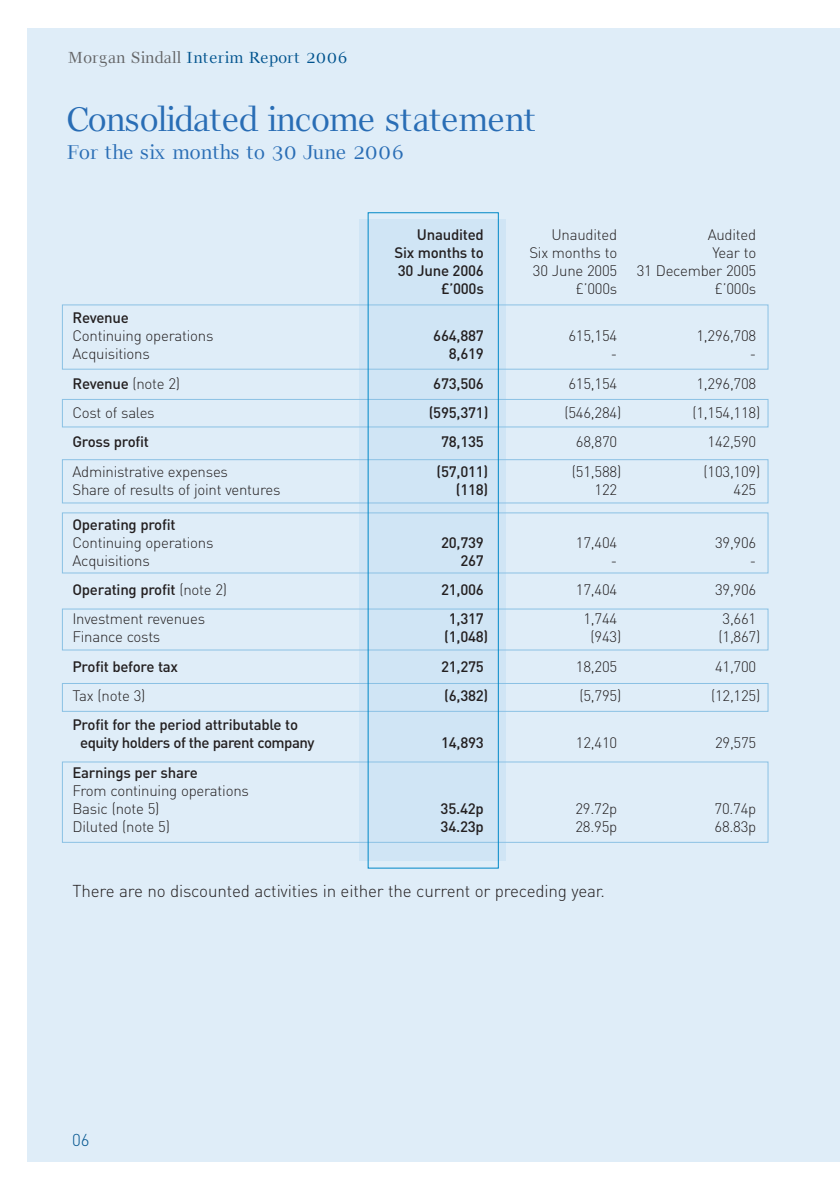
<style>
.page{position:relative;width:840px;height:1189px;background:#fff}
.page>*{position:absolute;margin:0;border:0;box-sizing:border-box;transform-origin:0 0}
.t1{font:34px "Interviewer Regularly";letter-spacing:-.035em;color:#296db5}
.t2{font:20px "Interviewer Regularly";letter-spacing:-.015em;color:#296db5}
.t3{font:300 17px "DIN";letter-spacing:-.01em;color:#231f20}
.t4{font:300 17px "DIN";color:#00538e}
.t5{font:16px "Interviewer Regularly";color:#00538e}
.t6{font:300 15px/18px "DIN";letter-spacing:-.015em;color:#231f20}
.t7{font:500 15px/18px "DIN";letter-spacing:-.015em;color:#231f20}
.s1{color:#636466}
.s2{font-weight:300}
</style>
<div class="page">
<div style="left:28px;top:28px;width:811px;height:1133px;background:#dfedf8"></div>
<div style="left:359px;top:220px;width:147px;height:641px;background:#d0e5f5"></div>
<svg style="left:62px;top:304px;width:706px;height:539px"></svg>
<p class="t5" style="left:68px;top:50px;width:280px"><span class="s1">Morgan Sindall</span> Interim Report 2006</p>
<h1 class="t1" style="left:67px;top:104px;width:472px">Consolidated income statement</h1>
<h2 class="t2" style="left:67px;top:143px;width:338px">For the six months to 30 June 2006</h2>
<p class="t7" style="left:416px;top:227px;width:68px">Unaudited</p>
<p class="t6" style="left:551px;top:227px;width:67px">Unaudited</p>
<p class="t6" style="left:707px;top:227px;width:50px">Audited</p>
<p class="t7" style="left:394px;top:245px;width:91px">Six months to</p>
<p class="t6" style="left:529px;top:245px;width:89px">Six months to</p>
<p class="t6" style="left:712px;top:245px;width:45px">Year to</p>
<p class="t7" style="left:397px;top:263px;width:87px">30 June 2006</p>
<p class="t6" style="left:532px;top:263px;width:86px">30 June 2005</p>
<p class="t6" style="left:636px;top:263px;width:121px">31 December 2005</p>
<p class="t7" style="left:441px;top:281px;width:44px">£’000s</p>
<p class="t6" style="left:575px;top:281px;width:43px">£’000s</p>
<p class="t6" style="left:714px;top:281px;width:43px">£’000s</p>
<p class="t7" style="left:72px;top:310px;width:58px">Revenue</p>
<p class="t6" style="left:72px;top:329px;width:142px">Continuing operations</p>
<p class="t7" style="left:433px;top:328px;width:52px">664,887</p>
<p class="t6" style="left:568px;top:329px;width:50px">615,154</p>
<p class="t6" style="left:696px;top:329px;width:61px">1,296,708</p>
<p class="t6" style="left:72px;top:347px;width:79px">Acquisitions</p>
<p class="t7" style="left:448px;top:346px;width:37px">8,619</p>
<p class="t6" style="left:610px;top:347px;width:8px">-</p>
<p class="t6" style="left:749px;top:347px;width:8px">-</p>
<p class="t7" style="left:72px;top:376px;width:109px">Revenue <span class="s2">(note 2)</span></p>
<p class="t7" style="left:433px;top:376px;width:52px">673,506</p>
<p class="t6" style="left:568px;top:376px;width:50px">615,154</p>
<p class="t6" style="left:696px;top:376px;width:61px">1,296,708</p>
<p class="t6" style="left:72px;top:405px;width:84px">Cost of sales</p>
<p class="t7" style="left:428px;top:405px;width:61px">(595,371)</p>
<p class="t6" style="left:564px;top:405px;width:58px">(546,284)</p>
<p class="t6" style="left:692px;top:405px;width:69px">(1,154,118)</p>
<p class="t7" style="left:72px;top:434px;width:78px">Gross profit</p>
<p class="t7" style="left:441px;top:434px;width:44px">78,135</p>
<p class="t6" style="left:575px;top:435px;width:43px">68,870</p>
<p class="t6" style="left:707px;top:435px;width:50px">142,590</p>
<p class="t6" style="left:72px;top:464px;width:157px">Administrative expenses</p>
<p class="t7" style="left:436px;top:464px;width:53px">(57,011)</p>
<p class="t6" style="left:571px;top:464px;width:51px">(51,588)</p>
<p class="t6" style="left:703px;top:464px;width:58px">(103,109)</p>
<p class="t6" style="left:72px;top:482px;width:209px">Share of results of joint ventures</p>
<p class="t7" style="left:455px;top:482px;width:34px">(118)</p>
<p class="t6" style="left:594px;top:482px;width:24px">122</p>
<p class="t6" style="left:733px;top:482px;width:24px">425</p>
<p class="t7" style="left:72px;top:517px;width:105px">Operating profit</p>
<p class="t6" style="left:72px;top:535px;width:142px">Continuing operations</p>
<p class="t7" style="left:441px;top:535px;width:44px">20,739</p>
<p class="t6" style="left:575px;top:535px;width:43px">17,404</p>
<p class="t6" style="left:714px;top:535px;width:43px">39,906</p>
<p class="t6" style="left:72px;top:553px;width:79px">Acquisitions</p>
<p class="t7" style="left:460px;top:553px;width:25px">267</p>
<p class="t6" style="left:610px;top:553px;width:8px">-</p>
<p class="t6" style="left:749px;top:553px;width:8px">-</p>
<p class="t7" style="left:72px;top:582px;width:156px">Operating profit <span class="s2">(note 2)</span></p>
<p class="t7" style="left:441px;top:582px;width:44px">21,006</p>
<p class="t6" style="left:575px;top:582px;width:43px">17,404</p>
<p class="t6" style="left:714px;top:582px;width:43px">39,906</p>
<p class="t6" style="left:72px;top:612px;width:134px">Investment revenues</p>
<p class="t7" style="left:448px;top:612px;width:37px">1,317</p>
<p class="t6" style="left:583px;top:612px;width:35px">1,744</p>
<p class="t6" style="left:722px;top:612px;width:35px">3,661</p>
<p class="t6" style="left:72px;top:630px;width:89px">Finance costs</p>
<p class="t7" style="left:444px;top:630px;width:46px">(1,048)</p>
<p class="t6" style="left:590px;top:630px;width:32px">(943)</p>
<p class="t6" style="left:718px;top:630px;width:43px">(1,867)</p>
<p class="t7" style="left:72px;top:659px;width:107px">Profit before tax</p>
<p class="t7" style="left:441px;top:659px;width:44px">21,275</p>
<p class="t6" style="left:575px;top:659px;width:43px">18,205</p>
<p class="t6" style="left:714px;top:659px;width:43px">41,700</p>
<p class="t6" style="left:72px;top:688px;width:74px">Tax (note 3)</p>
<p class="t7" style="left:444px;top:688px;width:46px">(6,382)</p>
<p class="t6" style="left:579px;top:688px;width:43px">(5,795)</p>
<p class="t6" style="left:710px;top:688px;width:51px">(12,125)</p>
<p class="t7" style="left:80px;top:718px;width:236px;text-indent:-8px">Profit for the period attributable to equity holders of the parent company</p>
<p class="t7" style="left:441px;top:736px;width:44px">14,893</p>
<p class="t6" style="left:575px;top:736px;width:43px">12,410</p>
<p class="t6" style="left:714px;top:736px;width:43px">29,575</p>
<p class="t7" style="left:72px;top:765px;width:127px">Earnings per share</p>
<p class="t6" style="left:72px;top:783px;width:178px">From continuing operations<br>Basic (note 5)</p>
<p class="t7" style="left:440px;top:801px;width:45px">35.42p</p>
<p class="t6" style="left:575px;top:801px;width:43px">29.72p</p>
<p class="t6" style="left:714px;top:801px;width:43px">70.74p</p>
<p class="t6" style="left:72px;top:819px;width:99px">Diluted (note 5)</p>
<p class="t7" style="left:440px;top:819px;width:45px">34.23p</p>
<p class="t6" style="left:575px;top:819px;width:43px">28.95p</p>
<p class="t6" style="left:714px;top:819px;width:43px">68.83p</p>
<p class="t3" style="left:72px;top:885px;width:534px">There are no discounted activities in either the current or preceding year.</p>
<p class="t4" style="left:72px;top:1133px;width:19px">06</p>
</div>
